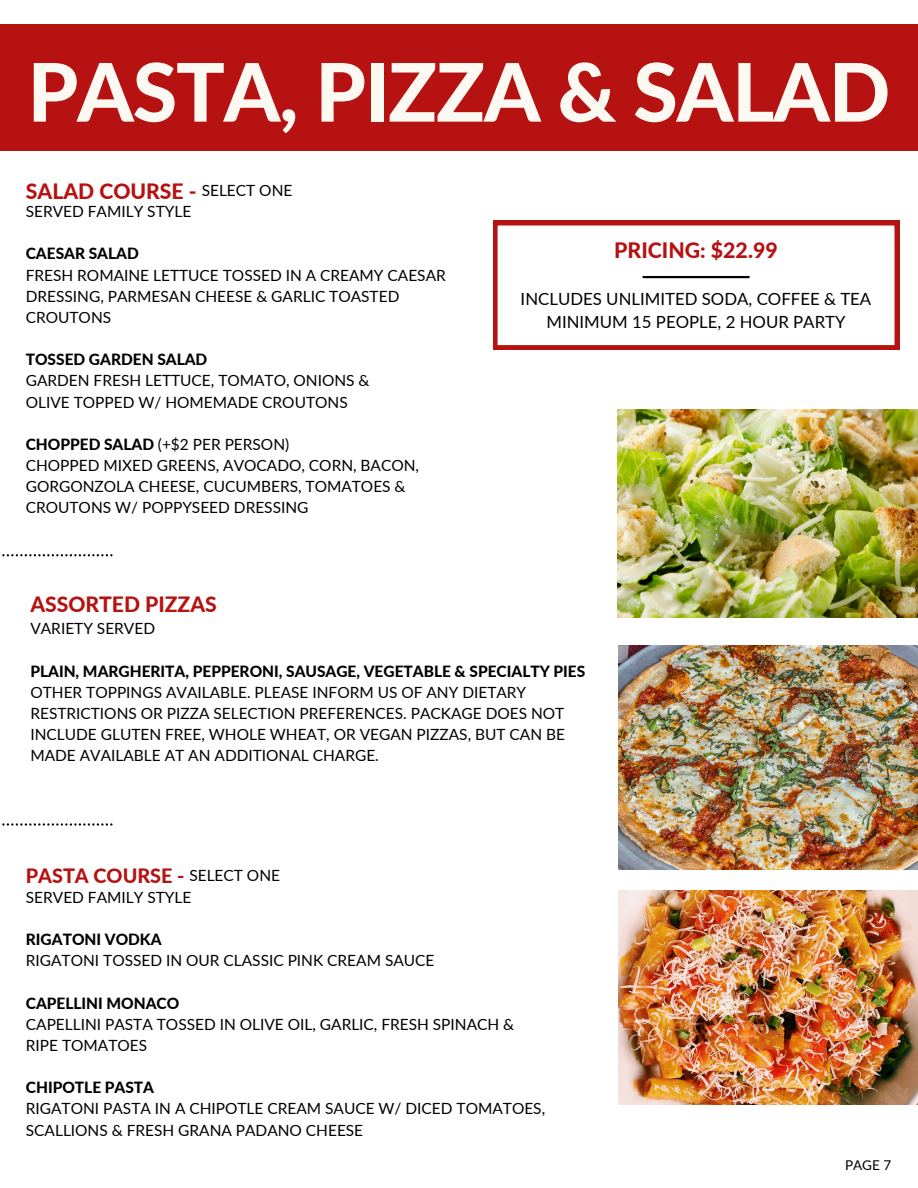
<style>
.page{position:relative;width:918px;height:1188px;background:#fff}
.page>*{position:absolute;margin:0;border:0;box-sizing:border-box;transform-origin:0 0}
.t1{font:800 80.7px "Lato";letter-spacing:-.015em;color:#fbf9f1}
.t2{font:800 21.3px "Lato";color:#b61212}
.t3{font:800 21.15px "Lato";color:#b61212}
.t4{font:800 19.8px "Lato";color:#b61212}
.t5{font:16.8px/22.5px "Lato";color:#000;text-align:center}
.t6{font:15.45px/21.1px "Lato";color:#000}
.t7{font:13.5px "Lato";color:#000}
.s1{font-weight:800}
</style>
<div class="page">
<div style="left:0;top:24px;width:917px;height:127px;background:#b61212"></div>
<svg style="left:493px;top:221px;width:406px;height:128px"></svg>
<hr style="left:643px;top:276px;width:106px;height:2px;background:#000">
<img style="left:618px;top:891px;width:300px;height:214px">
<img style="left:617px;top:410px;width:301px;height:207px">
<img style="left:618px;top:646px;width:300px;height:223px">
<svg style="left:2px;top:554px;width:111px;height:2px"></svg>
<svg style="left:2px;top:823px;width:111px;height:3px"></svg>
<h4 class="t1" style="left:28px;top:42px;width:864px">PASTA, PIZZA &amp; SALAD</h4>
<h4 class="t3" style="left:26px;top:178px;width:172px">SALAD COURSE -</h4>
<p class="t6" style="left:202px;top:180px;width:92px">SELECT ONE</p>
<h2 class="t6" style="left:26px;top:201px;width:167px">SERVED FAMILY STYLE</h2>
<h4 class="t6" style="left:26px;top:243px;width:422px"><span class="s1">CAESAR SALAD<br></span>FRESH ROMAINE LETTUCE TOSSED IN A CREAMY CAESAR<br>DRESSING, PARMESAN CHEESE &amp; GARLIC TOASTED<br>CROUTONS</h4>
<p class="t6" style="left:26px;top:349px;width:345px"><span class="s1">TOSSED GARDEN SALAD<br></span>GARDEN FRESH LETTUCE, TOMATO, ONIONS &amp;<br>OLIVE TOPPED W/ HOMEMADE CROUTONS</p>
<p class="t6" style="left:26px;top:433px;width:395px"><span class="s1">CHOPPED SALAD</span> (+$2 PER PERSON)<br>CHOPPED MIXED GREENS, AVOCADO, CORN, BACON, GORGONZOLA CHEESE, CUCUMBERS, TOMATOES &amp; CROUTONS W/ POPPYSEED DRESSING</p>
<h1 class="t2" style="left:614px;top:237px;width:165px">PRICING: $22.99</h1>
<h4 class="t5" style="left:521px;top:288px;width:352px">INCLUDES UNLIMITED SODA, COFFEE &amp; TEA<br>MINIMUM 15 PEOPLE, 2 HOUR PARTY</h4>
<h4 class="t3" style="left:30px;top:591px;width:188px">ASSORTED PIZZAS</h4>
<h4 class="t6" style="left:30px;top:618px;width:126px">VARIETY SERVED</h4>
<h2 class="t6" style="left:30px;top:660px;width:556px"><span class="s1">PLAIN, MARGHERITA, PEPPERONI, SAUSAGE, VEGETABLE &amp; SPECIALTY PIES </span>OTHER TOPPINGS AVAILABLE. PLEASE INFORM US OF ANY DIETARY RESTRICTIONS OR PIZZA SELECTION PREFERENCES. PACKAGE DOES NOT INCLUDE GLUTEN FREE, WHOLE WHEAT, OR VEGAN PIZZAS, BUT CAN BE MADE AVAILABLE AT AN ADDITIONAL CHARGE.</h2>
<h4 class="t4" style="left:26px;top:864px;width:160px">PASTA COURSE -</h4>
<h4 class="t6" style="left:189px;top:864px;width:92px">SELECT ONE</h4>
<p class="t6" style="left:26px;top:886px;width:167px">SERVED FAMILY STYLE</p>
<h3 class="t6" style="left:26px;top:929px;width:410px"><span class="s1">RIGATONI VODKA<br></span>RIGATONI TOSSED IN OUR CLASSIC PINK CREAM SAUCE</h3>
<h4 class="t6" style="left:26px;top:992px;width:490px"><span class="s1">CAPELLINI MONACO<br></span>CAPELLINI PASTA TOSSED IN OLIVE OIL, GARLIC, FRESH SPINACH &amp;<br>RIPE TOMATOES</h4>
<p class="t6" style="left:26px;top:1077px;width:521px"><span class="s1">CHIPOTLE PASTA<br></span>RIGATONI PASTA IN A CHIPOTLE CREAM SAUCE W/ DICED TOMATOES,<br>SCALLIONS &amp; FRESH GRANA PADANO CHEESE</p>
<h4 class="t7" style="left:845px;top:1157px;width:48px">PAGE 7</h4>
</div>
